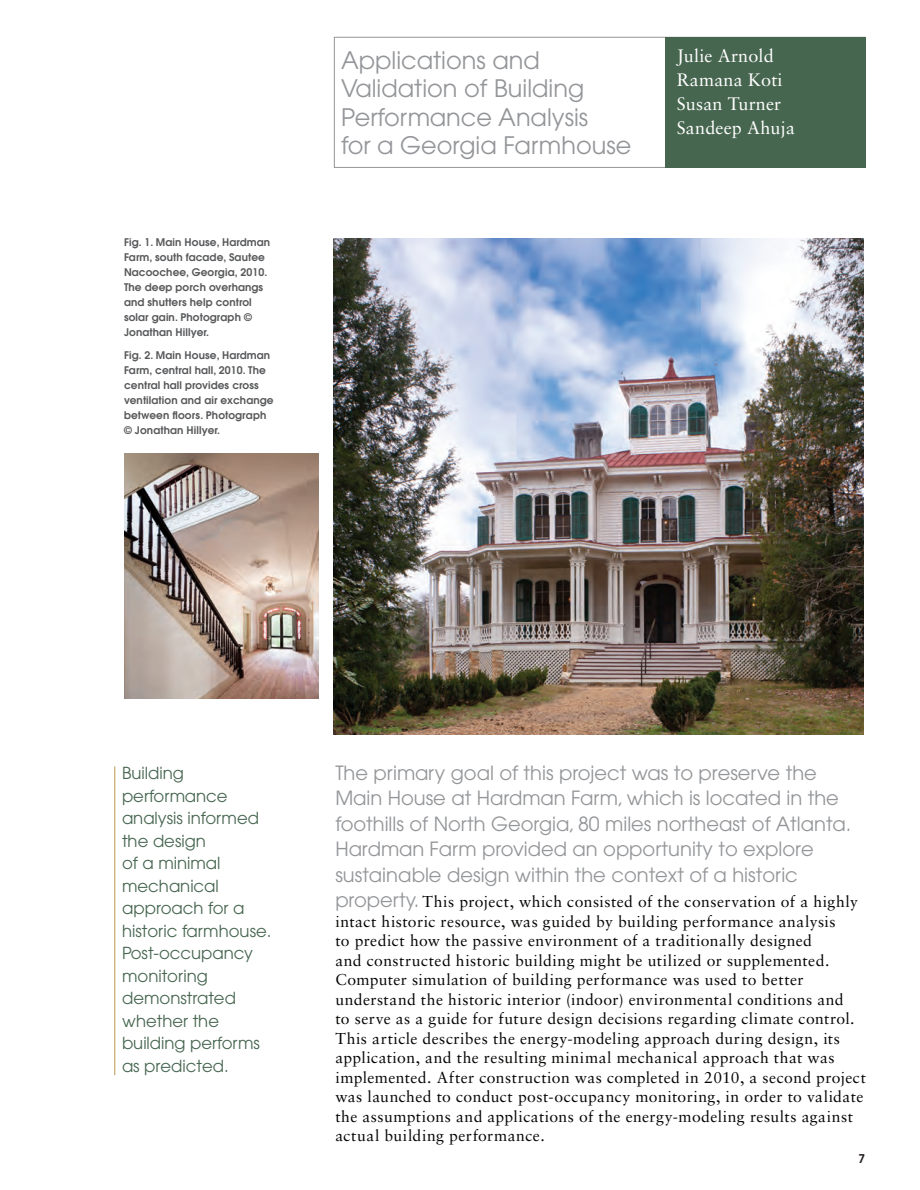
<style>
.page{position:relative;width:920px;height:1190px;background:#fff}
.page>*{position:absolute;margin:0;border:0;box-sizing:border-box;transform-origin:0 0}
.t1{font:24px/28.5px "Avant Garde";color:#939598}
.t2{font:19.5px/25.5px "Avant Garde";color:#939598}
.t3{font:18px/24px "Sabon";letter-spacing:.01em;color:#fff}
.t4{font:16.5px/22.5px "Avant Garde";color:#476650}
.t5{font:15.75px/19.5px "Sabon";letter-spacing:.025em;color:#040503}
.t6{font:600 12px "Avant Garde";color:#231f20}
.t7{font:600 10.5px/15px "Avant Garde";letter-spacing:.01em;color:#57585a}
.s1{font-family:"Avant Garde";font-size:19.5px;color:#939598}
</style>
<div class="page">
<img style="left:334px;top:238px;width:529px;height:497px">
<div style="left:334px;top:37px;width:531px;height:131px;border:1px solid #939598"></div>
<div style="left:665px;top:37px;width:201px;height:131px;background:#476650"></div>
<img style="left:124px;top:453px;width:195px;height:246px">
<hr style="left:114px;top:766px;width:1px;height:309px;background:#b99652">
<p class="t7" style="left:124px;top:235px;width:148px">Fig. 1. Main House, Hardman<br>Farm, south facade, Sautee<br>Nacoochee, Georgia, 2010.<br>The deep porch overhangs and shutters help control solar gain. Photograph ©<br>Jonathan Hillyer.</p>
<p class="t7" style="left:124px;top:347px;width:151px">Fig. 2. Main House, Hardman<br>Farm, central hall, 2010. The central hall provides cross ventilation and air exchange between floors. Photograph © Jonathan Hillyer.</p>
<h1 class="t1" style="left:341px;top:46px;width:292px">Applications and<br>Validation of Building<br>Performance Analysis<br>for a Georgia Farmhouse</h1>
<p class="t3" style="left:677px;top:44px;width:120px">Julie Arnold<br>Ramana Koti<br>Susan Turner<br>Sandeep Ahuja</p>
<p class="t4" style="left:122px;top:762px;width:151px">Building performance analysis informed the design<br>of a minimal mechanical approach for a historic farmhouse.<br>Post-occupancy monitoring demonstrated whether the building performs as predicted.</p>
<p class="t2" style="left:335px;top:760px;width:517px">The primary goal of this project was to preserve the Main House at Hardman Farm, which is located in the foothills of North Georgia, 80 miles northeast of Atlanta.<br>Hardman Farm provided an opportunity to explore sustainable design within the context of a historic</p>
<p class="t5" style="left:335px;top:892px;width:532px"><span class="s1">property.</span> This project, which consisted of the conservation of a highly intact historic resource, was guided by building performance analysis<br>to predict how the passive environment of a traditionally designed<br>and constructed historic building might be utilized or supplemented.<br>Computer simulation of building performance was used to better understand the historic interior (indoor) environmental conditions and<br>to serve as a guide for future design decisions regarding climate control.<br>This article describes the energy-modeling approach during design, its application, and the resulting minimal mechanical approach that was implemented. After construction was completed in 2010, a second project was launched to conduct post-occupancy monitoring, in order to validate the assumptions and applications of the energy-modeling results against actual building performance.</p>
<p class="t6" style="left:858px;top:1150px;width:8px">7</p>
</div>
